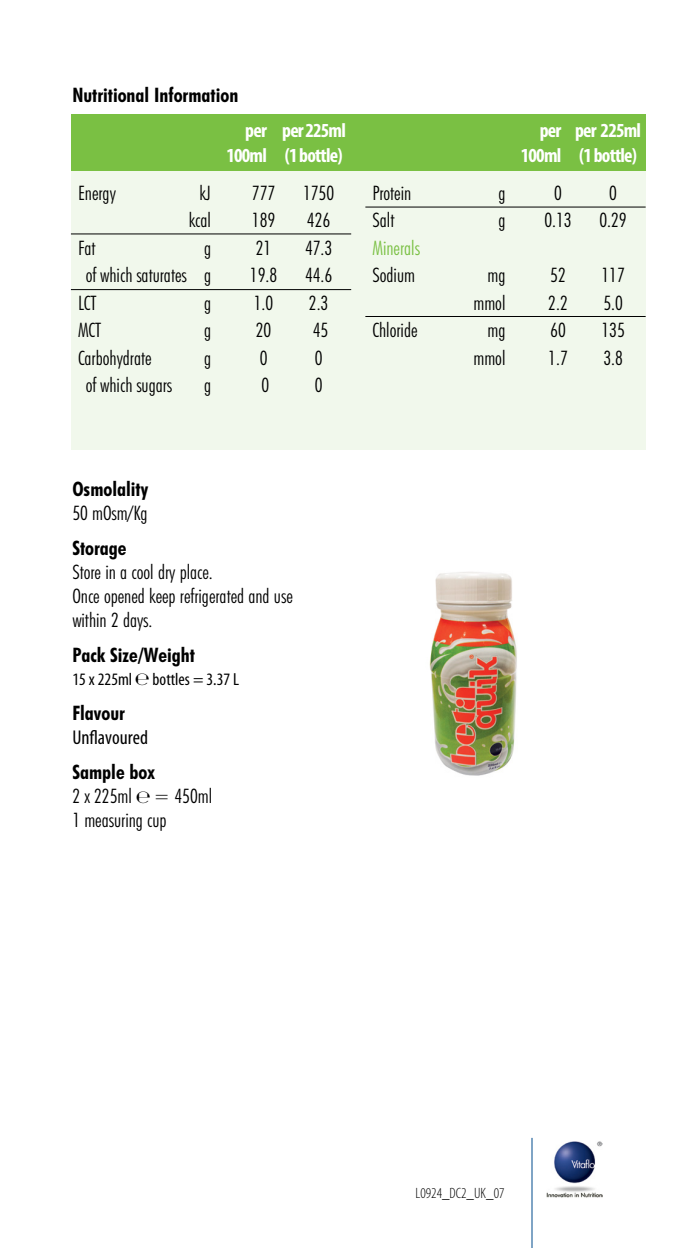
<style>
.page{position:relative;width:688px;height:1248px;background:#fff}
.page>*{position:absolute;margin:0;border:0;box-sizing:border-box;transform-origin:0 0}
.t1{font:300 condensed 20px/24px "Futura BT";color:#000}
.t2{font:700 condensed 20px/24px "Futura BT";color:#000}
.t3{font:700 condensed 20px/25px "Myriad Pro";letter-spacing:-.04em;color:#fff;text-align:right}
.t4{font:condensed 20px/24px "Myriad Pro";color:#000}
.t5{font:300 condensed 20px "Futura BT";color:#7ac043}
.t6{font:condensed 17.5px "Myriad Pro";color:#000}
.t7{font:300 condensed 15px "Myriad Pro";color:#000}
.s1{font-weight:300}
.s2{font-weight:700}
.s3{font-family:"Futura BT";font-weight:700}
.s4{font-family:"Myriad Pro";font-weight:400;font-size:17.5px}
</style>
<div class="page">
<div style="left:71px;top:162px;width:574px;height:287px;background:#f1f8ec"></div>
<hr style="left:71px;top:233px;width:280px;height:1px;background:#000">
<hr style="left:71px;top:289px;width:280px;height:1px;background:#000">
<hr style="left:365px;top:207px;width:280px;height:1px;background:#000">
<hr style="left:365px;top:316px;width:280px;height:1px;background:#000">
<div style="left:71px;top:114px;width:574px;height:56px;background:#7ac043"></div>
<img style="left:429px;top:572px;width:88px;height:204px">
<hr style="left:531px;top:1137px;width:1px;height:110px;background:#004a8d">
<img style="left:546px;top:1141px;width:56px;height:56px">
<p class="t2" style="left:72px;top:82px;width:167px">Nutritional Information</p>
<p class="t3" style="left:226px;top:117px;width:121px">per per 225ml<br>100ml (1 bottle)</p>
<p class="t3" style="left:539px;top:117px;width:103px">per per 225ml</p>
<p class="t3" style="left:520px;top:142px;width:118px">100ml (1 bottle)</p>
<p class="t1" style="left:78px;top:180px;width:39px">Energy</p>
<p class="t1" style="left:199px;top:180px;width:13px">kJ</p>
<p class="t1" style="left:252px;top:180px;width:25px">777</p>
<p class="t1" style="left:303px;top:180px;width:33px">1750</p>
<p class="t1" style="left:189px;top:208px;width:24px">kcal</p>
<p class="t1" style="left:252px;top:208px;width:25px">189</p>
<p class="t1" style="left:307px;top:208px;width:25px">426</p>
<p class="t1" style="left:78px;top:235px;width:19px">Fat</p>
<p class="t1" style="left:204px;top:235px;width:9px">g</p>
<p class="t1" style="left:256px;top:235px;width:17px">21</p>
<p class="t1" style="left:305px;top:235px;width:29px">47.3</p>
<p class="t1" style="left:86px;top:263px;width:127px">of which saturates g</p>
<p class="t1" style="left:250px;top:263px;width:29px">19.8</p>
<p class="t1" style="left:305px;top:263px;width:29px">44.6</p>
<p class="t1" style="left:78px;top:290px;width:20px">LCT</p>
<p class="t1" style="left:204px;top:290px;width:9px">g</p>
<p class="t1" style="left:254px;top:290px;width:21px">1.0</p>
<p class="t1" style="left:309px;top:290px;width:21px">2.3</p>
<p class="t1" style="left:78px;top:318px;width:25px">MCT</p>
<p class="t1" style="left:204px;top:318px;width:9px">g</p>
<p class="t1" style="left:256px;top:318px;width:17px">20</p>
<p class="t1" style="left:313px;top:318px;width:17px">45</p>
<p class="t1" style="left:78px;top:345px;width:75px">Carbohydrate</p>
<p class="t1" style="left:204px;top:345px;width:9px">g</p>
<p class="t1" style="left:259px;top:345px;width:9px">0</p>
<p class="t1" style="left:314px;top:345px;width:9px">0</p>
<p class="t1" style="left:86px;top:373px;width:88px">of which sugars</p>
<p class="t1" style="left:204px;top:373px;width:9px">g</p>
<p class="t1" style="left:261px;top:373px;width:9px">0</p>
<p class="t1" style="left:314px;top:373px;width:9px">0</p>
<p class="t2" style="left:72px;top:477px;width:77px">Osmolality<br><span class="s1">50 mOsm/Kg</span></p>
<p class="t1" style="left:72px;top:535px;width:222px"><span class="s2">Storage<br></span>Store in a cool dry place.<br>Once opened keep refrigerated and use within 2 days.</p>
<p class="t2" style="left:72px;top:642px;width:124px">Pack Size/Weight</p>
<p class="t6" style="left:72px;top:669px;width:168px">15 x 225ml ℮ bottles = 3.37 L</p>
<p class="t4" style="left:72px;top:701px;width:77px"><span class="s3">Flavour<br></span>Unflavoured</p>
<p class="t1" style="left:72px;top:759px;width:141px"><span class="s2">Sample box<br></span>2 x 225ml <span class="s4">℮</span> = 450ml<br>1 measuring cup</p>
<p class="t1" style="left:372px;top:180px;width:40px">Protein</p>
<p class="t1" style="left:498px;top:180px;width:9px">g</p>
<p class="t1" style="left:554px;top:180px;width:9px">0</p>
<p class="t1" style="left:609px;top:180px;width:9px">0</p>
<p class="t1" style="left:372px;top:208px;width:23px">Salt</p>
<p class="t1" style="left:498px;top:208px;width:9px">g</p>
<p class="t1" style="left:544px;top:208px;width:29px">0.13</p>
<p class="t1" style="left:599px;top:208px;width:29px">0.29</p>
<p class="t5" style="left:372px;top:235px;width:49px">Minerals</p>
<p class="t1" style="left:372px;top:263px;width:44px">Sodium</p>
<p class="t1" style="left:487px;top:263px;width:19px">mg</p>
<p class="t1" style="left:550px;top:263px;width:17px">52</p>
<p class="t1" style="left:601px;top:263px;width:25px">117</p>
<p class="t1" style="left:473px;top:290px;width:34px">mmol</p>
<p class="t1" style="left:548px;top:290px;width:21px">2.2</p>
<p class="t1" style="left:603px;top:290px;width:21px">5.0</p>
<p class="t1" style="left:372px;top:318px;width:47px">Chloride</p>
<p class="t1" style="left:487px;top:318px;width:19px">mg</p>
<p class="t1" style="left:550px;top:318px;width:17px">60</p>
<p class="t1" style="left:601px;top:318px;width:25px">135</p>
<p class="t1" style="left:473px;top:345px;width:34px">mmol</p>
<p class="t1" style="left:548px;top:345px;width:21px">1.7</p>
<p class="t1" style="left:603px;top:345px;width:21px">3.8</p>
<p class="t7" style="left:415px;top:1184px;width:90px">L0924_DC2_UK_07</p>
</div>
